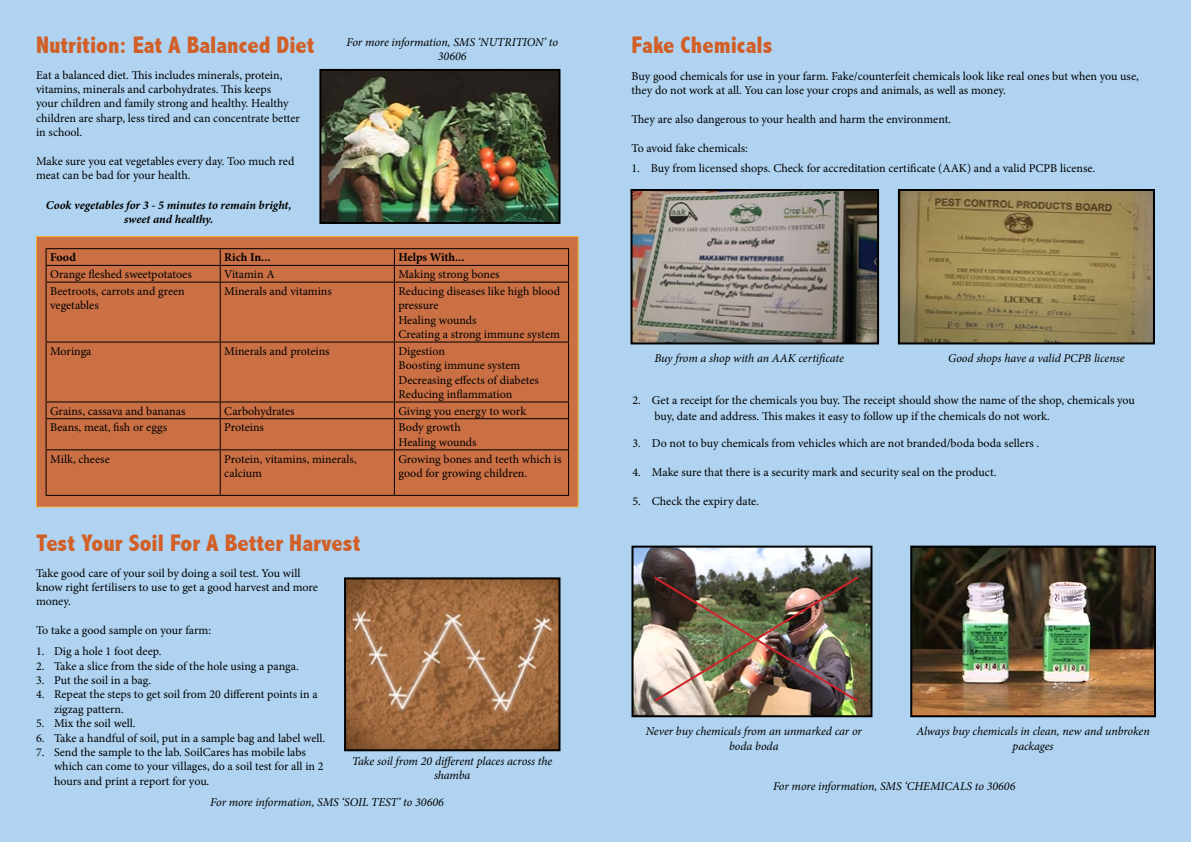
<style>
.page{position:relative;width:1191px;height:842px;background:#afd3f0}
.page>*{position:absolute;margin:0;border:0;box-sizing:border-box;transform-origin:0 0}
.t1{font:800 condensed 24px "Abadi";color:#d15f27}
.t2{font:12px/14.4px "Minion Pro";color:#000}
.t3{font:italic 12px/14.4px "Minion Pro";letter-spacing:-.005em;color:#000;text-align:center}
.t4{font:italic 700 12px/14.4px "Minion Pro";letter-spacing:-.005em;color:#000;text-align:center}
.t5{font:700 12px "Minion Pro";color:#000}
</style>
<div class="page">
<div style="left:36px;top:236px;width:542px;height:271px;background:#cb7045;border:1px solid #fbaa19"></div>
<hr style="left:46px;top:248px;width:174px;height:1px;background:#000">
<hr style="left:220px;top:248px;width:174px;height:1px;background:#000">
<hr style="left:394px;top:248px;width:175px;height:1px;background:#000">
<hr style="left:46px;top:265px;width:174px;height:1px;background:#000">
<svg style="left:46px;top:249px;width:1px;height:33px"></svg>
<hr style="left:220px;top:265px;width:174px;height:1px;background:#000">
<svg style="left:220px;top:249px;width:1px;height:33px"></svg>
<hr style="left:394px;top:265px;width:175px;height:1px;background:#000">
<svg style="left:394px;top:249px;width:1px;height:33px"></svg>
<svg style="left:568px;top:249px;width:1px;height:33px"></svg>
<hr style="left:46px;top:282px;width:174px;height:1px;background:#000">
<hr style="left:46px;top:283px;width:1px;height:59px;background:#000">
<hr style="left:220px;top:282px;width:174px;height:1px;background:#000">
<hr style="left:220px;top:283px;width:1px;height:59px;background:#000">
<hr style="left:394px;top:282px;width:175px;height:1px;background:#000">
<hr style="left:394px;top:283px;width:1px;height:59px;background:#000">
<hr style="left:568px;top:283px;width:1px;height:59px;background:#000">
<hr style="left:46px;top:342px;width:174px;height:1px;background:#000">
<hr style="left:46px;top:343px;width:1px;height:58px;background:#000">
<hr style="left:220px;top:342px;width:174px;height:1px;background:#000">
<hr style="left:220px;top:343px;width:1px;height:58px;background:#000">
<hr style="left:394px;top:342px;width:175px;height:1px;background:#000">
<hr style="left:394px;top:343px;width:1px;height:58px;background:#000">
<hr style="left:568px;top:343px;width:1px;height:58px;background:#000">
<hr style="left:46px;top:401px;width:174px;height:1px;background:#000">
<svg style="left:46px;top:402px;width:1px;height:16px"></svg>
<hr style="left:220px;top:401px;width:174px;height:1px;background:#000">
<svg style="left:220px;top:402px;width:1px;height:16px"></svg>
<hr style="left:394px;top:401px;width:175px;height:1px;background:#000">
<svg style="left:394px;top:402px;width:1px;height:16px"></svg>
<svg style="left:568px;top:402px;width:1px;height:16px"></svg>
<hr style="left:46px;top:418px;width:174px;height:1px;background:#000">
<hr style="left:46px;top:419px;width:1px;height:30px;background:#000">
<hr style="left:220px;top:418px;width:174px;height:1px;background:#000">
<hr style="left:220px;top:419px;width:1px;height:30px;background:#000">
<hr style="left:394px;top:418px;width:175px;height:1px;background:#000">
<hr style="left:394px;top:419px;width:1px;height:30px;background:#000">
<hr style="left:568px;top:419px;width:1px;height:30px;background:#000">
<hr style="left:46px;top:449px;width:174px;height:1px;background:#000">
<hr style="left:46px;top:450px;width:1px;height:45px;background:#000">
<hr style="left:220px;top:449px;width:174px;height:1px;background:#000">
<hr style="left:220px;top:450px;width:1px;height:45px;background:#000">
<hr style="left:394px;top:449px;width:175px;height:1px;background:#000">
<hr style="left:394px;top:450px;width:1px;height:45px;background:#000">
<hr style="left:568px;top:450px;width:1px;height:45px;background:#000">
<hr style="left:46px;top:495px;width:174px;height:1px;background:#000">
<hr style="left:220px;top:495px;width:174px;height:1px;background:#000">
<hr style="left:394px;top:495px;width:175px;height:1px;background:#000">
<img style="left:322px;top:72px;width:235px;height:149px">
<div style="left:319px;top:69px;width:241px;height:155px;border:2px solid #000"></div>
<img style="left:347px;top:580px;width:210px;height:168px">
<div style="left:344px;top:577px;width:216px;height:174px;border:2px solid #000"></div>
<img style="left:901px;top:192px;width:251px;height:149px">
<div style="left:898px;top:189px;width:257px;height:155px;border:2px solid #000"></div>
<img style="left:633px;top:192px;width:243px;height:149px">
<div style="left:630px;top:189px;width:249px;height:155px;border:2px solid #000"></div>
<img style="left:634px;top:549px;width:235px;height:165px">
<div style="left:631px;top:546px;width:241px;height:171px;border:2px solid #000"></div>
<img style="left:913px;top:549px;width:240px;height:165px">
<div style="left:910px;top:546px;width:246px;height:171px;border:2px solid #000"></div>
<img style="left:652px;top:575px;width:208px;height:128px">
<h1 class="t1" style="left:36px;top:31px;width:280px">Nutrition: Eat A Balanced Diet</h1>
<p class="t2" style="left:36px;top:68px;width:265px">Eat a balanced diet. This includes minerals, protein, vitamins, minerals and carbohydrates. This keeps<br>your children and family strong and healthy. Healthy children are sharp, less tired and can concentrate better in school.</p>
<p class="t2" style="left:36px;top:154px;width:260px">Make sure you eat vegetables every day. Too much red meat can be bad for your health.</p>
<p class="t4" style="left:46px;top:198px;width:247px">Cook vegetables for 3 - 5 minutes to remain bright, sweet and healthy.</p>
<p class="t5" style="left:50px;top:249px;width:27px">Food</p>
<p class="t5" style="left:224px;top:249px;width:48px">Rich In...</p>
<p class="t5" style="left:398px;top:249px;width:67px">Helps With...</p>
<p class="t2" style="left:50px;top:267px;width:143px">Orange fleshed sweetpotatoes</p>
<p class="t2" style="left:224px;top:267px;width:52px">Vitamin A</p>
<p class="t2" style="left:398px;top:267px;width:103px">Making strong bones</p>
<p class="t2" style="left:50px;top:284px;width:136px">Beetroots, carrots and green vegetables</p>
<p class="t2" style="left:224px;top:284px;width:109px">Minerals and vitamins</p>
<p class="t2" style="left:398px;top:284px;width:163px">Reducing diseases like high blood pressure<br>Healing wounds<br>Creating a strong immune system</p>
<p class="t2" style="left:50px;top:344px;width:43px">Moringa</p>
<p class="t2" style="left:224px;top:344px;width:107px">Minerals and proteins</p>
<p class="t2" style="left:398px;top:344px;width:142px">Digestion<br>Boosting immune system<br>Decreasing effects of diabetes<br>Reducing inflammation</p>
<p class="t2" style="left:50px;top:404px;width:137px">Grains, cassava and bananas</p>
<p class="t2" style="left:224px;top:404px;width:72px">Carbohydrates</p>
<p class="t2" style="left:398px;top:404px;width:129px">Giving you energy to work</p>
<p class="t2" style="left:50px;top:420px;width:118px">Beans, meat, fish or eggs</p>
<p class="t2" style="left:224px;top:420px;width:41px">Proteins</p>
<p class="t2" style="left:398px;top:420px;width:80px">Body growth<br>Healing wounds</p>
<p class="t2" style="left:50px;top:452px;width:61px">Milk, cheese</p>
<p class="t2" style="left:224px;top:452px;width:134px">Protein, vitamins, minerals, calcium</p>
<p class="t2" style="left:398px;top:452px;width:165px">Growing bones and teeth which is good for growing children.</p>
<p class="t3" style="left:346px;top:35px;width:213px">For more information, SMS ‘NUTRITION’ to<br>30606</p>
<h1 class="t1" style="left:36px;top:529px;width:326px">Test Your Soil For A Better Harvest</h1>
<p class="t2" style="left:36px;top:566px;width:283px">Take good care of your soil by doing a soil test. You will know right fertilisers to use to get a good harvest and more money.</p>
<p class="t2" style="left:36px;top:623px;width:177px">To take a good sample on your farm:</p>
<p class="t2" style="left:36px;top:644px;width:127px">1. Dig a hole 1 foot deep.</p>
<p class="t2" style="left:36px;top:658px;width:264px">2. Take a slice from the side of the hole using a panga.</p>
<p class="t2" style="left:36px;top:673px;width:117px">3. Put the soil in a bag.</p>
<p class="t2" style="left:54px;top:687px;width:265px;text-indent:-18px">4. Repeat the steps to get soil from 20 different points in a zigzag pattern.</p>
<p class="t2" style="left:36px;top:716px;width:101px">5. Mix the soil well.</p>
<p class="t2" style="left:36px;top:730px;width:291px">6. Take a handful of soil, put in a sample bag and label well.</p>
<p class="t2" style="left:54px;top:745px;width:271px;text-indent:-18px">7. Send the sample to the lab. SoilCares has mobile labs which can come to your villages, do a soil test for all in 2 hours and print a report for you.</p>
<p class="t3" style="left:210px;top:795px;width:235px">For more information, SMS ‘SOIL TEST’ to 30606</p>
<p class="t3" style="left:352px;top:754px;width:202px">Take soil from 20 different places across the shamba</p>
<h1 class="t1" style="left:631px;top:31px;width:142px">Fake Chemicals</h1>
<p class="t2" style="left:631px;top:69px;width:509px">Buy good chemicals for use in your farm. Fake/counterfeit chemicals look like real ones but when you use, they do not work at all. You can lose your crops and animals, as well as money.</p>
<p class="t2" style="left:631px;top:112px;width:321px">They are also dangerous to your health and harm the environment.</p>
<p class="t2" style="left:631px;top:141px;width:118px">To avoid fake chemicals:</p>
<p class="t2" style="left:631px;top:161px;width:465px">1. Buy from licensed shops. Check for accreditation certificate (AAK) and a valid PCPB license.</p>
<p class="t3" style="left:654px;top:351px;width:191px">Buy from a shop with an AAK certificate</p>
<p class="t3" style="left:948px;top:351px;width:178px">Good shops have a valid PCPB license</p>
<p class="t2" style="left:632px;top:393px;width:504px">2. Get a receipt for the chemicals you buy. The receipt should show the name of the shop, chemicals you</p>
<p class="t2" style="left:632px;top:436px;width:408px">3. Do not to buy chemicals from vehicles which are not branded/boda boda sellers .</p>
<p class="t2" style="left:632px;top:465px;width:365px">4. Make sure that there is a security mark and security seal on the product.</p>
<p class="t2" style="left:632px;top:494px;width:128px">5. Check the expiry date.</p>
<p class="t2" style="left:654px;top:409px;width:397px">buy, date and address. This makes it easy to follow up if the chemicals do not work.</p>
<p class="t3" style="left:645px;top:724px;width:218px">Never buy chemicals from an unmarked car or boda boda</p>
<p class="t3" style="left:916px;top:724px;width:235px">Always buy chemicals in clean, new and unbroken packages</p>
<p class="t3" style="left:773px;top:779px;width:244px">For more information, SMS ‘CHEMICALS to 30606</p>
</div>
